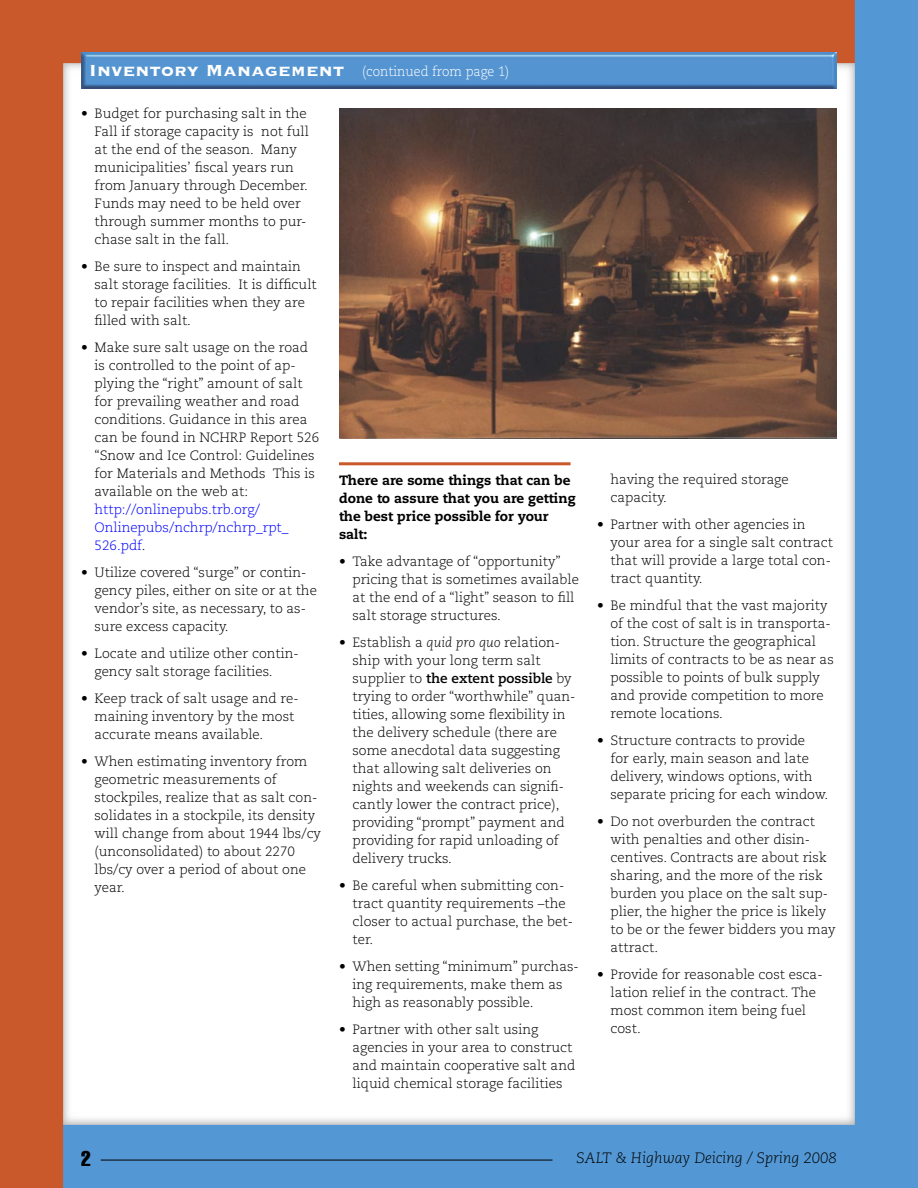
<style>
.page{position:relative;width:918px;height:1188px;background:#fff}
.page>*{position:absolute;margin:0;border:0;box-sizing:border-box;transform-origin:0 0}
.t1{font:extra-condensed 21px "Helvetica";color:#000}
.t2{font:italic 300 15px "Caecilia";color:#000}
.Bullet_p6_before{font:300 13.5px/18px "Caecilia";color:#000}
._3_Heads{font:800 13.5px/18px "Caecilia";color:#000}
.t3{font:300 13.5px "Caecilia";color:#fff;scale:.95 1}
.s1{font-family:"Copperplate Thirty Three BC";font-weight:400;font-size:21px}
.s2{color:#00f}
.s3{font-style:italic}
.s4{font-weight:700}
</style>
<div class="page">
<img style="left:63px;top:63px;width:792px;height:1062px">
<div style="left:63px;top:1125px;width:792px;height:63px;background:#5398d5"></div>
<div style="left:63px;top:0;width:792px;height:63px;background:#c9582b"></div>
<div style="left:855px;top:0;width:62px;height:1188px;background:#5398d5"></div>
<div style="left:0;top:0;width:63px;height:1188px;background:#c9582b"></div>
<svg style="left:917px;top:0;width:1px;height:1188px"></svg>
<hr style="left:101px;top:1160px;width:452px;height:1px;background:#000">
<img style="left:81px;top:53px;width:756px;height:36px">
<hr style="left:339px;top:462px;width:232px;height:3px;background:#c9582b">
<img style="left:339px;top:108px;width:498px;height:330px">
<p class="t3" style="left:89px;top:64px;width:444px"><span class="s1">Inventory Management</span> (continued from page 1)</p>
<p class="Bullet_p6_before" style="left:94px;top:105px;width:216px;text-indent:-14px">• Budget for purchasing salt in the<br>Fall if storage capacity is not full at the end of the season. Many municipalities’ fiscal years run from January through December.<br>Funds may need to be held over through summer months to pur&shy;chase salt in the fall.</p>
<p class="Bullet_p6_before" style="left:94px;top:258px;width:224px;text-indent:-14px">• Be sure to inspect and maintain salt storage facilities. It is difficult to repair facilities when they are filled with salt.</p>
<p class="Bullet_p6_before" style="left:94px;top:339px;width:226px;text-indent:-14px">• Make sure salt usage on the road is controlled to the point of ap&shy;plying the “right” amount of salt for prevailing weather and road conditions. Guidance in this area can be found in NCHRP Report 526 “Snow and Ice Control: Guidelines for Materials and Methods This is available on the web at: <span class="s2">http://onlinepubs.trb.org/<br>Onlinepubs/nchrp/nchrp_rpt_<br>526.pdf</span>.</p>
<p class="Bullet_p6_before" style="left:94px;top:564px;width:224px;text-indent:-14px">• Utilize covered “surge” or contin&shy;gency piles, either on site or at the vendor’s site, as necessary, to as&shy;sure excess capacity.</p>
<p class="Bullet_p6_before" style="left:94px;top:645px;width:206px;text-indent:-14px">• Locate and utilize other contin&shy;gency salt storage facilities.</p>
<p class="Bullet_p6_before" style="left:94px;top:690px;width:206px;text-indent:-14px">• Keep track of salt usage and re&shy;maining inventory by the most accurate means available.</p>
<p class="Bullet_p6_before" style="left:94px;top:753px;width:228px;text-indent:-14px">• When estimating inventory from geometric measurements of stockpiles, realize that as salt con&shy;solidates in a stockpile, its density will change from about 1944 lbs/cy (unconsolidated) to about 2270 lbs/cy over a period of about one year.</p>
<p class="_3_Heads" style="left:339px;top:471px;width:238px">There are some things that can be done to assure that you are getting the best price possible for your salt:</p>
<p class="Bullet_p6_before" style="left:352px;top:552px;width:228px;text-indent:-14px">• Take advantage of “opportunity” pricing that is sometimes available at the end of a “light” season to fill salt storage structures.</p>
<p class="Bullet_p6_before" style="left:352px;top:633px;width:225px;text-indent:-14px">• Establish a <span class="s3">quid pro quo</span> relation&shy;ship with your long term salt supplier to <span class="s4">the extent possible</span> by trying to order “worthwhile” quan&shy;tities, allowing some flexibility in the delivery schedule (there are some anecdotal data suggesting that allowing salt deliveries on nights and weekends can signifi&shy;cantly lower the contract price), providing “prompt” payment and providing for rapid unloading of delivery trucks.</p>
<p class="Bullet_p6_before" style="left:352px;top:876px;width:222px;text-indent:-14px">• Be careful when submitting con&shy;tract quantity requirements –the closer to actual purchase, the bet&shy;ter.</p>
<p class="Bullet_p6_before" style="left:352px;top:957px;width:228px;text-indent:-14px">• When setting “minimum” purchas&shy;ing requirements, make them as high as reasonably possible.</p>
<p class="Bullet_p6_before" style="left:352px;top:1020px;width:224px;text-indent:-14px">• Partner with other salt using agencies in your area to construct and maintain cooperative salt and liquid chemical storage facilities</p>
<p class="Bullet_p6_before" style="left:610px;top:471px;width:180px">having the required storage capacity.</p>
<p class="Bullet_p6_before" style="left:610px;top:516px;width:224px;text-indent:-14px">• Partner with other agencies in your area for a single salt contract that will provide a large total con&shy;tract quantity.</p>
<p class="Bullet_p6_before" style="left:610px;top:597px;width:225px;text-indent:-14px">• Be mindful that the vast majority of the cost of salt is in transporta&shy;tion. Structure the geographical limits of contracts to be as near as possible to points of bulk supply and provide competition to more remote locations.</p>
<p class="Bullet_p6_before" style="left:610px;top:732px;width:219px;text-indent:-14px">• Structure contracts to provide<br>for early, main season and late delivery, windows options, with separate pricing for each window.</p>
<p class="Bullet_p6_before" style="left:610px;top:813px;width:227px;text-indent:-14px">• Do not overburden the contract with penalties and other disin&shy;centives. Contracts are about risk sharing, and the more of the risk burden you place on the salt sup&shy;plier, the higher the price is likely to be or the fewer bidders you may attract.</p>
<p class="Bullet_p6_before" style="left:610px;top:966px;width:214px;text-indent:-14px">• Provide for reasonable cost esca&shy;lation relief in the contract. The most common item being fuel cost.</p>
<p class="t1" style="left:81px;top:1145px;width:11px">2</p>
<p class="t2" style="left:577px;top:1149px;width:262px">SALT &amp; Highway Deicing / Spring 2008</p>
</div>
